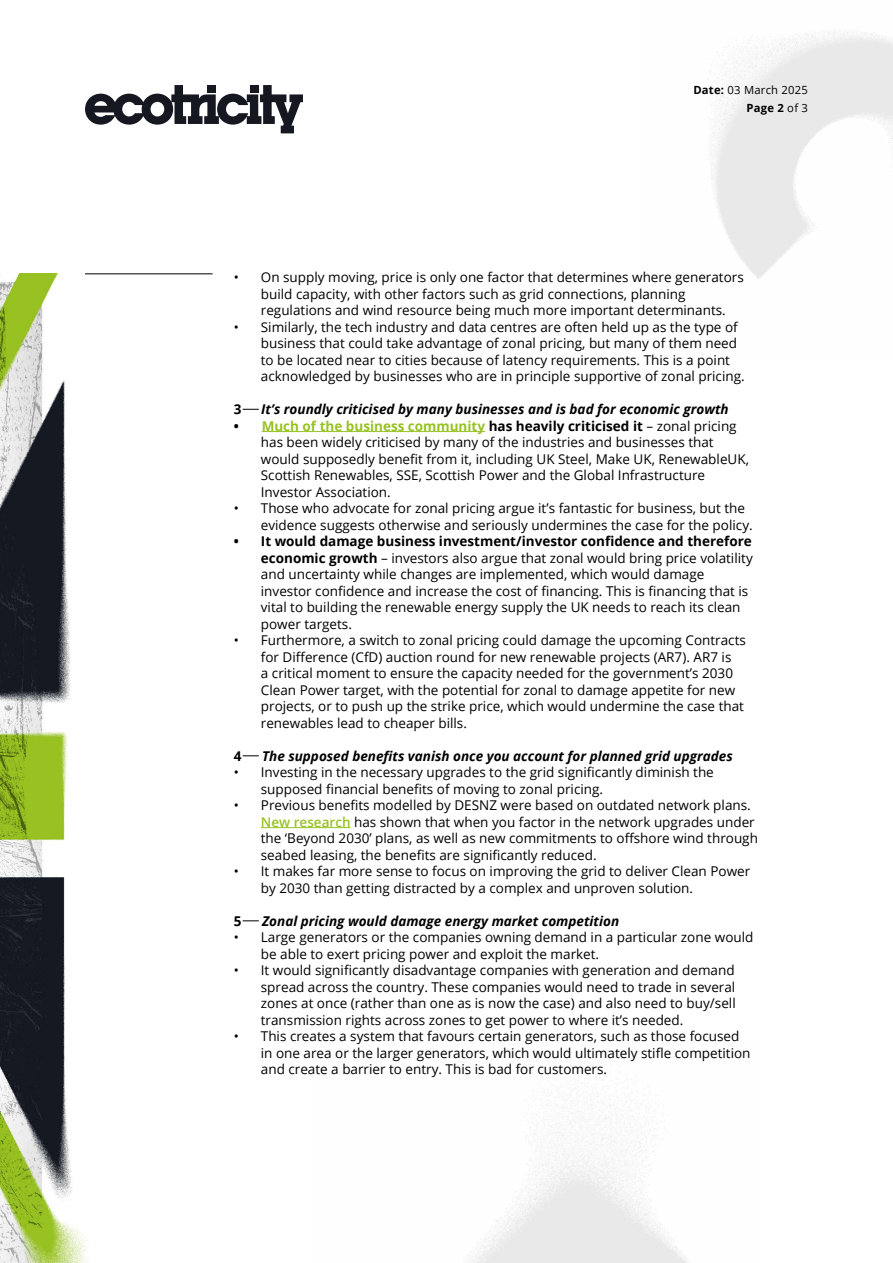
<style>
.page{position:relative;width:893px;height:1263px;background:#fff}
.page>*{position:absolute;margin:0;border:0;box-sizing:border-box;transform-origin:0 0}
.t1{font:13.5px/16.5px "Open Sans";color:#000}
.t2{font:italic 700 13.5px "Open Sans";color:#000}
.t3{font:700 13.5px "Open Sans";color:#000}
.t4{font:11.25px/18px "Open Sans";letter-spacing:.02em;color:#000;text-align:right}
.s1{font-weight:700}
.s2{font-weight:700;color:#97c223}
.s3{font-weight:600;color:#97c223}
</style>
<div class="page">
<svg style="left:85px;top:85px;width:218px;height:48px"></svg>
<div style="left:207px;top:85px;width:9px;height:8px;background:#151821"></div>
<div style="left:250px;top:85px;width:8px;height:8px;background:#151821"></div>
<hr style="left:262px;top:431px;width:223px;height:1px;background:#97c223">
<hr style="left:261px;top:827px;width:90px;height:1px;background:#97c223">
<svg style="left:243px;top:409px;width:16px;height:1px"></svg>
<svg style="left:243px;top:755px;width:16px;height:1px"></svg>
<svg style="left:243px;top:920px;width:16px;height:1px"></svg>
<img style="left:0;top:274px;width:88px;height:989px">
<hr style="left:85px;top:274px;width:128px;height:1px;background:#000">
<p class="t4" style="left:693px;top:80px;width:116px"><span class="s1">Date:</span> 03 March 2025<br><span class="s1">Page 2</span> of 3</p>
<p class="t1" style="left:261px;top:269px;width:484px;text-indent:-27px">• On supply moving, price is only one factor that determines where generators build capacity, with other factors such as grid connections, planning regulations and wind resource being much more important determinants.</p>
<p class="t1" style="left:261px;top:318px;width:485px;text-indent:-27px">• Similarly, the tech industry and data centres are often held up as the type of business that could take advantage of zonal pricing, but many of them need to be located near to cities because of latency requirements. This is a point acknowledged by businesses who are in principle supportive of zonal pricing.</p>
<p class="t3" style="left:234px;top:400px;width:9px">3</p>
<p class="t2" style="left:261px;top:400px;width:469px">It’s roundly criticised by many businesses and is bad for economic growth</p>
<p class="t1" style="left:261px;top:417px;width:490px;text-indent:-27px"><span class="s1">•</span> <span class="s2">Much of the business community</span> <span class="s1">has heavily criticised it</span> – zonal pricing has been widely criticised by many of the industries and businesses that would supposedly benefit from it, including UK Steel, Make UK, RenewableUK, Scottish Renewables, SSE, Scottish Power and the Global Infrastructure Investor Association.</p>
<p class="t1" style="left:261px;top:499px;width:493px;text-indent:-27px">• Those who advocate for zonal pricing argue it’s fantastic for business, but the evidence suggests otherwise and seriously undermines the case for the policy.</p>
<p class="t1" style="left:261px;top:532px;width:493px;text-indent:-27px"><span class="s1">• It would damage business investment/investor confidence and therefore economic growth</span> – investors also argue that zonal would bring price volatility and uncertainty while changes are implemented, which would damage investor confidence and increase the cost of financing. This is financing that is vital to building the renewable energy supply the UK needs to reach its clean power targets.</p>
<p class="t1" style="left:261px;top:631px;width:486px;text-indent:-27px">• Furthermore, a switch to zonal pricing could damage the upcoming Contracts for Difference (CfD) auction round for new renewable projects (AR7). AR7 is<br>a critical moment to ensure the capacity needed for the government’s 2030<br>Clean Power target, with the potential for zonal to damage appetite for new projects, or to push up the strike price, which would undermine the case that renewables lead to cheaper bills.</p>
<p class="t3" style="left:234px;top:746px;width:9px">4</p>
<p class="t2" style="left:262px;top:746px;width:472px">The supposed benefits vanish once you account for planned grid upgrades</p>
<p class="t1" style="left:261px;top:764px;width:454px;text-indent:-27px">• Investing in the necessary upgrades to the grid significantly diminish the supposed financial benefits of moving to zonal pricing.</p>
<p class="t1" style="left:261px;top:796px;width:499px;text-indent:-27px">• Previous benefits modelled by DESNZ were based on outdated network plans.<br><span class="s3">New research</span> has shown that when you factor in the network upgrades under the ‘Beyond 2030’ plans, as well as new commitments to offshore wind through seabed leasing, the benefits are significantly reduced.</p>
<p class="t1" style="left:261px;top:862px;width:491px;text-indent:-27px">• It makes far more sense to focus on improving the grid to deliver Clean Power by 2030 than getting distracted by a complex and unproven solution.</p>
<p class="t3" style="left:234px;top:911px;width:9px">5</p>
<p class="t2" style="left:262px;top:911px;width:359px">Zonal pricing would damage energy market competition</p>
<p class="t1" style="left:261px;top:929px;width:494px;text-indent:-27px">• Large generators or the companies owning demand in a particular zone would be able to exert pricing power and exploit the market.</p>
<p class="t1" style="left:261px;top:961px;width:476px;text-align:justify;text-indent:-27px">• It would significantly disadvantage companies with generation and demand spread across the country. These companies would need to trade in several zones at once (rather than one as is now the case) and also need to buy/sell transmission rights across zones to get power to where it’s needed.</p>
<p class="t1" style="left:261px;top:1027px;width:491px;text-indent:-27px">• This creates a system that favours certain generators, such as those focused in one area or the larger generators, which would ultimately stifle competition and create a barrier to entry. This is bad for customers.</p>
</div>
